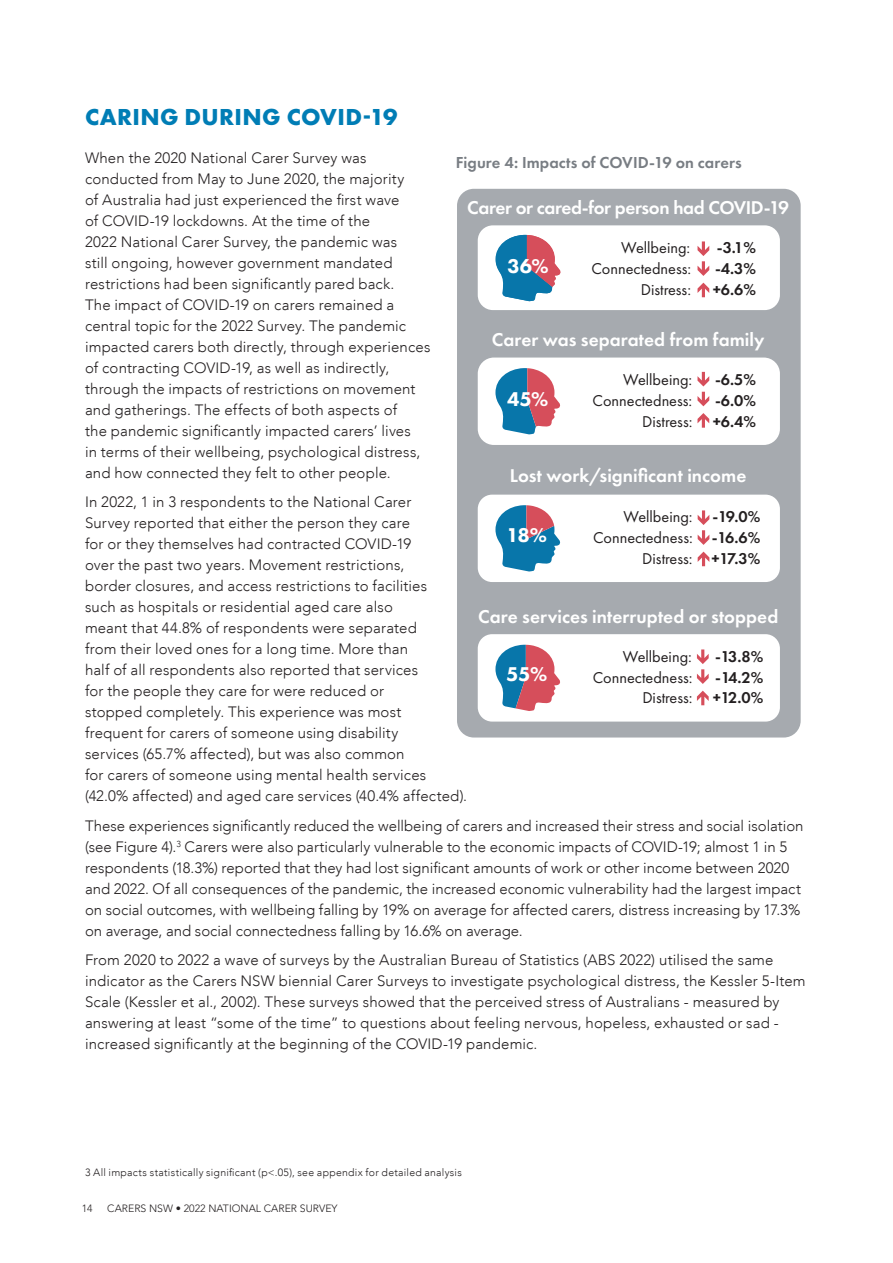
<style>
.page{position:relative;width:893px;height:1263px;background:#fff}
.page>*{position:absolute;margin:0;border:0;box-sizing:border-box;transform-origin:0 0}
.Heading_2{font:700 24px "Futura PT";letter-spacing:.015em;color:#007db5}
.t1{font:800 20.7px "Futura PT";letter-spacing:-.005em;color:#fff}
.t2{font:600 19.2px "Futura PT";color:#fff}
.t3{font:600 19.2px "Futura PT";letter-spacing:-.02em;color:#fff}
.Heading_4{font:600 16.5px "Futura PT";letter-spacing:.005em;color:#787d83}
.t4{font:16.2px/20.7px "Futura PT";color:#231f20;text-align:right}
.t5{font:600 16.2px/20.7px "Futura PT";color:#231f20;text-align:right}
.body_copy{font:300 15px/21px "Avenir LT";letter-spacing:.01em;color:#231f20}
.footnote{font:300 10.5px "Avenir LT";letter-spacing:.025em;color:#231f20}
.t6{font:300 10.5px "Avenir LT Std";color:#231f20}
.s1{font-weight:400}
.s2{font-weight:600}
</style>
<div class="page">
<div style="left:457px;top:189px;width:344px;height:548px;background:#a6aaaf;border-radius:17px"></div>
<div style="left:478px;top:225px;width:302px;height:85px;background:#fff;border-radius:15px"></div>
<div style="left:478px;top:358px;width:302px;height:87px;background:#fff;border-radius:16px"></div>
<svg style="left:495px;top:235px;width:66px;height:66px"></svg>
<div style="left:478px;top:495px;width:302px;height:87px;background:#fff;border-radius:14px"></div>
<svg style="left:495px;top:368px;width:66px;height:66px"></svg>
<div style="left:478px;top:634px;width:302px;height:87px;background:#fff;border-radius:14px"></div>
<svg style="left:495px;top:645px;width:65px;height:66px"></svg>
<svg style="left:495px;top:505px;width:66px;height:66px"></svg>
<svg style="left:697px;top:241px;width:12px;height:35px"></svg>
<svg style="left:697px;top:283px;width:12px;height:14px"></svg>
<svg style="left:697px;top:372px;width:12px;height:14px"></svg>
<svg style="left:697px;top:392px;width:12px;height:14px"></svg>
<svg style="left:697px;top:413px;width:12px;height:15px"></svg>
<svg style="left:698px;top:510px;width:11px;height:35px"></svg>
<svg style="left:698px;top:552px;width:11px;height:14px"></svg>
<svg style="left:697px;top:649px;width:12px;height:35px"></svg>
<svg style="left:697px;top:691px;width:12px;height:14px"></svg>
<p class="Heading_2" style="left:85px;top:101px;width:314px">CARING DURING COVID-19</p>
<p class="body_copy" style="left:85px;top:147px;width:347px">When the 2020 National Carer Survey was conducted from May to June 2020, the majority<br>of Australia had just experienced the first wave<br>of COVID-19 lockdowns. At the time of the<br>2022 National Carer Survey, the pandemic was<br>still ongoing, however government mandated restrictions had been significantly pared back.<br>The impact of COVID-19 on carers remained a central topic for the 2022 Survey. The pandemic impacted carers both directly, through experiences of contracting COVID-19, as well as indirectly, through the impacts of restrictions on movement and gatherings. The effects of both aspects of<br>the pandemic significantly impacted carers’ lives<br>in terms of their wellbeing, psychological distress, and how connected they felt to other people.</p>
<p class="body_copy" style="left:85px;top:492px;width:384px">In 2022, 1 in 3 respondents to the National Carer<br>Survey reported that either the person they care<br>for or they themselves had contracted COVID-19<br>over the past two years. Movement restrictions,<br>border closures, and access restrictions to facilities<br>such as hospitals or residential aged care also<br>meant that 44.8% of respondents were separated<br>from their loved ones for a long time. More than<br>half of all respondents also reported that services<br>for the people they care for were reduced or<br>stopped completely. This experience was most<br>frequent for carers of someone using disability<br>services (65.7% affected), but was also common<br>for carers of someone using mental health services (42.0% affected) and aged care services (40.4% affected).</p>
<p class="body_copy" style="left:85px;top:815px;width:720px">These experiences significantly reduced the wellbeing of carers and increased their stress and social isolation (see Figure 4).<sup>3</sup> Carers were also particularly vulnerable to the economic impacts of COVID-19; almost 1 in 5 respondents (18.3%) reported that they had lost significant amounts of work or other income between 2020 and 2022. Of all consequences of the pandemic, the increased economic vulnerability had the largest impact on social outcomes, with wellbeing falling by 19% on average for affected carers, distress increasing by 17.3% on average, and social connectedness falling by 16.6% on average.</p>
<p class="body_copy" style="left:85px;top:950px;width:722px">From 2020 to 2022 a wave of surveys by the Australian Bureau of Statistics (ABS 2022) utilised the same indicator as the Carers NSW biennial Carer Surveys to investigate psychological distress, the Kessler 5-Item Scale (Kessler et al., 2002). These surveys showed that the perceived stress of Australians - measured by answering at least “some of the time” to questions about feeling nervous, hopeless, exhausted or sad - increased significantly at the beginning of the COVID-19 pandemic.</p>
<p class="Heading_4" style="left:456px;top:152px;width:287px">Figure 4: Impacts of COVID-19 on carers</p>
<p class="t3" style="left:467px;top:196px;width:323px">Carer or cared-for person had COVID-19</p>
<p class="t4" style="left:621px;top:237px;width:71px">Wellbeing:</p>
<p class="t5" style="left:717px;top:237px;width:41px">-3.1%</p>
<p class="t4" style="left:591px;top:258px;width:101px">Connectedness:</p>
<p class="t5" style="left:715px;top:258px;width:43px">-4.3%</p>
<p class="t4" style="left:641px;top:279px;width:52px">Distress:</p>
<p class="t5" style="left:713px;top:279px;width:45px">+6.6%</p>
<p class="t2" style="left:492px;top:328px;width:274px">Carer was separated from family</p>
<p class="t1" style="left:507px;top:253px;width:43px">36%</p>
<p class="t4" style="left:623px;top:369px;width:71px">Wellbeing:</p>
<p class="t5" style="left:715px;top:369px;width:43px">-6.5%</p>
<p class="t4" style="left:593px;top:390px;width:101px">Connectedness:</p>
<p class="t1" style="left:507px;top:385px;width:26px">36</p>
<p class="t1" style="left:507px;top:386px;width:43px">45%</p>
<p class="t5" style="left:642px;top:390px;width:115px">-6.0%<br><span class="s1">Distress:</span> +6.4%</p>
<p class="t2" style="left:510px;top:463px;width:238px">Lost work/significant income</p>
<p class="t4" style="left:593px;top:507px;width:169px">Wellbeing: <span class="s2">-19.0%<br></span>Connectedness: <span class="s2">-16.6%<br></span>Distress: <span class="s2">+17.3%</span></p>
<p class="t1" style="left:507px;top:522px;width:42px">18%</p>
<p class="t2" style="left:478px;top:604px;width:302px">Care services interrupted or stopped</p>
<p class="t4" style="left:623px;top:646px;width:71px">Wellbeing:</p>
<p class="t5" style="left:715px;top:646px;width:50px">-13.8%</p>
<p class="t4" style="left:593px;top:667px;width:101px">Connectedness:</p>
<p class="t1" style="left:506px;top:662px;width:42px">55%</p>
<p class="t5" style="left:642px;top:667px;width:123px">-14.2%<br><span class="s1">Distress:</span> +12.0%</p>
<p class="footnote" style="left:85px;top:1166px;width:378px">3 All impacts statistically significant (p&lt;.05), see appendix for detailed analysis</p>
<p class="t6" style="left:82px;top:1203px;width:12px">14</p>
<p class="t6" style="left:107px;top:1203px;width:232px">CARERS NSW • 2022 NATIONAL CARER SURVEY</p>
</div>
